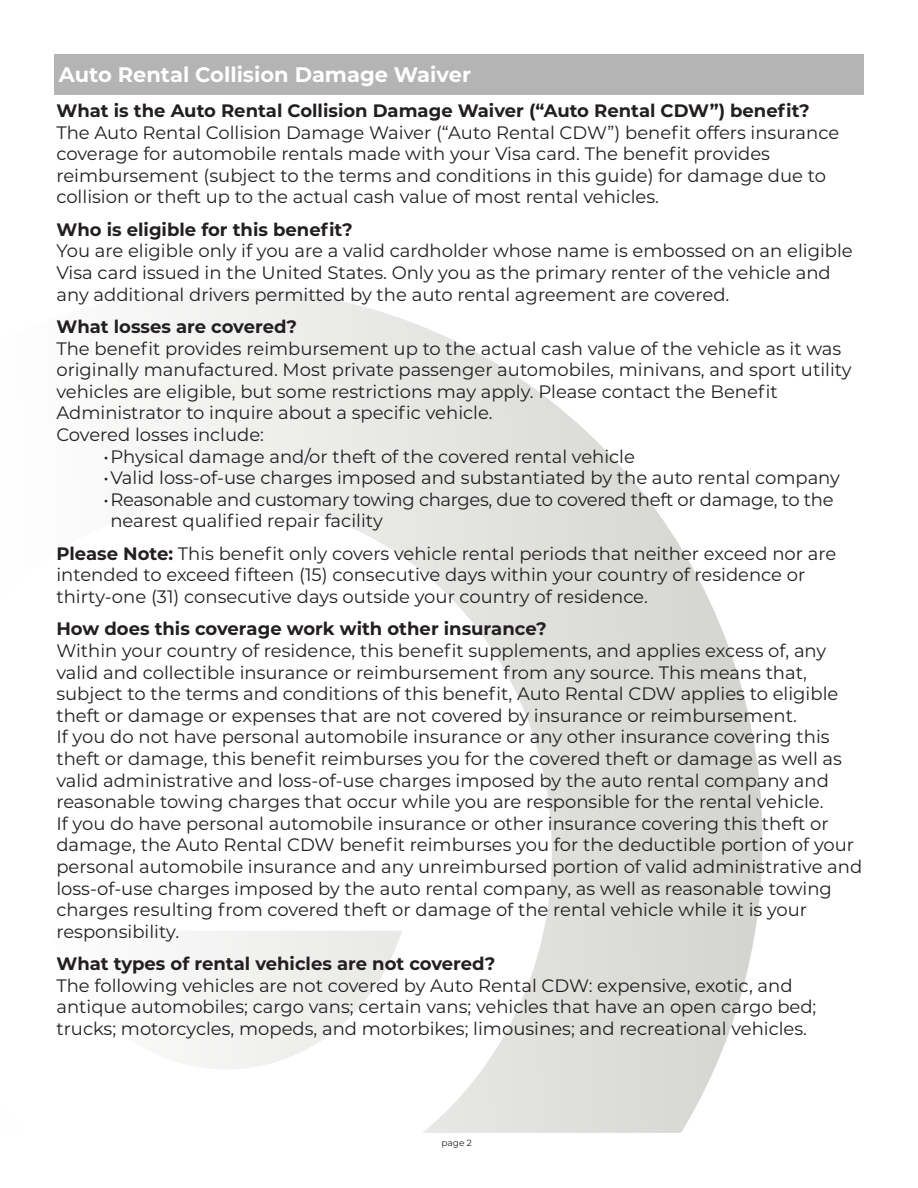
<style>
.page{position:relative;width:918px;height:1188px;background:#fff}
.page>*{position:absolute;margin:0;border:0;box-sizing:border-box;transform-origin:0 0}
.t1{font:700 21px "Montserrat";color:#fff}
.t2{font:18px/21.6px "Montserrat";color:#231f20}
.t3{font:700 18px "Montserrat";color:#231f20}
.t4{font:9px "Montserrat";color:#231f20}
.s1{font-weight:700}
</style>
<div class="page">
<svg style="left:156px;top:289px;width:606px;height:844px"></svg>
<svg style="left:156px;top:931px;width:246px;height:139px;fill:#f3f3f2"></svg>
<div style="left:54px;top:54px;width:810px;height:40px;background:#b4b4b4"></div>
<p class="t1" style="left:59px;top:59px;width:414px">Auto Rental Collision Damage Waiver</p>
<p class="t3" style="left:56px;top:98px;width:755px">What is the Auto Rental Collision Damage Waiver (“Auto Rental CDW”) benefit?</p>
<p class="t2" style="left:56px;top:121px;width:784px">The Auto Rental Collision Damage Waiver (“Auto Rental CDW”) benefit offers insurance coverage for automobile rentals made with your Visa card. The benefit provides</p>
<p class="t2" style="left:56px;top:164px;width:771px">reimbursement (subject to the terms and conditions in this guide) for damage due to</p>
<p class="t2" style="left:56px;top:186px;width:604px">collision or theft up to the actual cash value of most rental vehicles.</p>
<p class="t3" style="left:56px;top:216px;width:298px">Who is eligible for this benefit?</p>
<p class="t2" style="left:56px;top:240px;width:798px">You are eligible only if you are a valid cardholder whose name is embossed on an eligible<br>Visa card issued in the United States. Only you as the primary renter of the vehicle and any additional drivers permitted by the auto rental agreement are covered.</p>
<p class="t3" style="left:56px;top:314px;width:242px">What losses are covered?</p>
<p class="t2" style="left:56px;top:337px;width:797px">The benefit provides reimbursement up to the actual cash value of the vehicle as it was originally manufactured. Most private passenger automobiles, minivans, and sport utility vehicles are eligible, but some restrictions may apply. Please contact the Benefit</p>
<p class="t2" style="left:56px;top:402px;width:438px">Administrator to inquire about a specific vehicle.</p>
<p class="t2" style="left:56px;top:423px;width:209px">Covered losses include:</p>
<p class="t2" style="left:104px;top:445px;width:533px">•Physical damage and/or theft of the covered rental vehicle</p>
<p class="t2" style="left:104px;top:466px;width:738px">•Valid loss-of-use charges imposed and substantiated by the auto rental company</p>
<p class="t2" style="left:110px;top:488px;width:725px;text-indent:-7px">•Reasonable and customary towing charges, due to covered theft or damage, to the nearest qualified repair facility</p>
<p class="t2" style="left:56px;top:542px;width:781px"><span class="s1">Please Note:</span> This benefit only covers vehicle rental periods that neither exceed nor are intended to exceed fifteen (15) consecutive days within your country of residence or</p>
<p class="t2" style="left:56px;top:585px;width:593px">thirty-one (31) consecutive days outside your country of residence.</p>
<p class="t3" style="left:56px;top:616px;width:492px">How does this coverage work with other insurance?</p>
<p class="t2" style="left:56px;top:639px;width:771px">Within your country of residence, this benefit supplements, and applies excess of, any</p>
<p class="t2" style="left:56px;top:661px;width:752px">valid and collectible insurance or reimbursement from any source. This means that,</p>
<p class="t2" style="left:56px;top:682px;width:783px">subject to the terms and conditions of this benefit, Auto Rental CDW applies to eligible theft or damage or expenses that are not covered by insurance or reimbursement.</p>
<p class="t2" style="left:56px;top:726px;width:787px">If you do not have personal automobile insurance or any other insurance covering this theft or damage, this benefit reimburses you for the covered theft or damage as well as valid administrative and loss-of-use charges imposed by the auto rental company and reasonable towing charges that occur while you are responsible for the rental vehicle.</p>
<p class="t2" style="left:56px;top:812px;width:807px">If you do have personal automobile insurance or other insurance covering this theft or damage, the Auto Rental CDW benefit reimburses you for the deductible portion of your personal automobile insurance and any unreimbursed portion of valid administrative and loss-of-use charges imposed by the auto rental company, as well as reasonable towing charges resulting from covered theft or damage of the rental vehicle while it is your</p>
<p class="t2" style="left:56px;top:920px;width:124px">responsibility.</p>
<p class="t3" style="left:56px;top:951px;width:440px">What types of rental vehicles are not covered?</p>
<p class="t2" style="left:56px;top:974px;width:738px">The following vehicles are not covered by Auto Rental CDW: expensive, exotic, and</p>
<p class="t2" style="left:56px;top:996px;width:762px">antique automobiles; cargo vans; certain vans; vehicles that have an open cargo bed; trucks; motorcycles, mopeds, and motorbikes; limousines; and recreational vehicles.</p>
<p class="t4" style="left:441px;top:1137px;width:32px">page 2</p>
</div>
